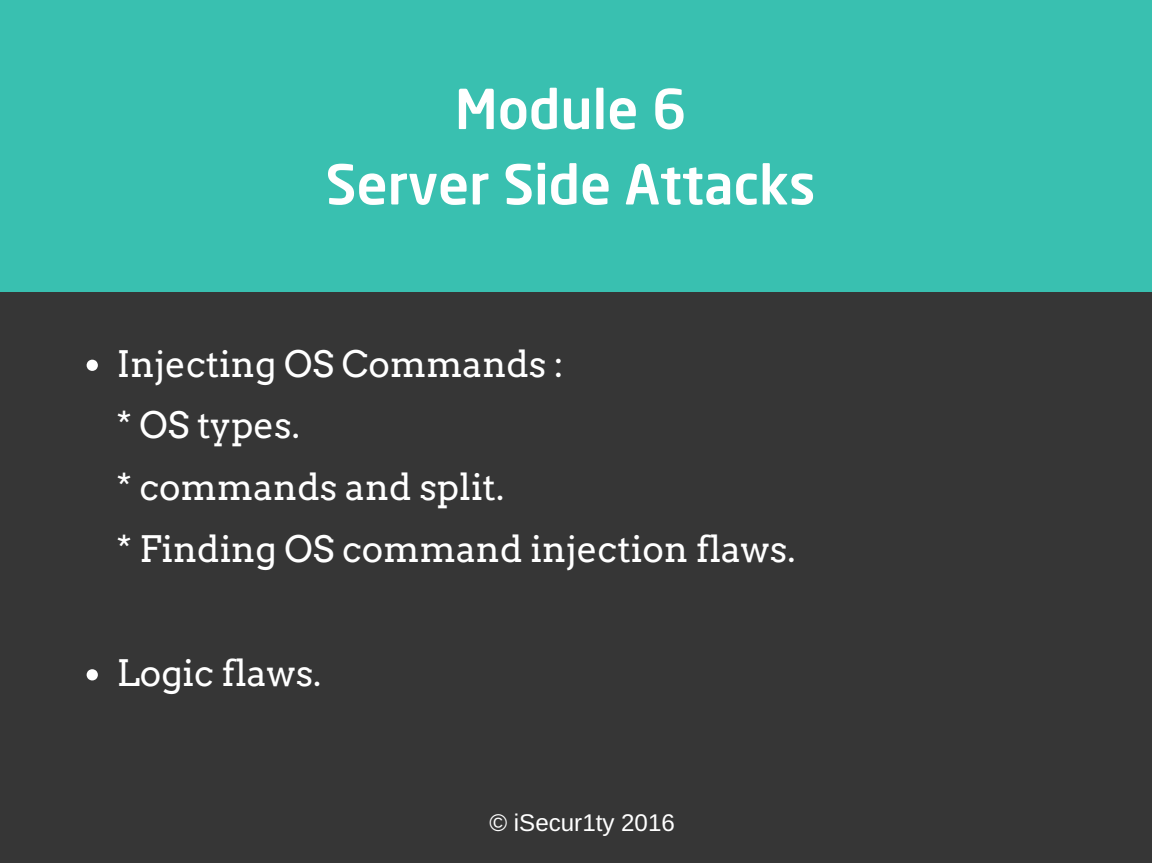
<style>
.page{position:relative;width:1152px;height:863px;background:#fff}
.page>*{position:absolute;margin:0;border:0;box-sizing:border-box;transform-origin:0 0}
.t1{font:500 54.3px/75.3px "Neo Sans W23";color:#fff;text-align:center}
.t2{font:36.3px/61.8px "Arvo";color:#fff}
.t3{font:24.15px "Arimo";color:#fff}
</style>
<div class="page">
<div style="left:0;top:0;width:1152px;height:862px;background:#363636"></div>
<svg style="left:87px;top:359px;width:11px;height:12px"></svg>
<svg style="left:87px;top:669px;width:11px;height:11px"></svg>
<div style="left:0;top:0;width:1152px;height:292px;background:#39c0b0"></div>
<h1 class="t1" style="left:326px;top:70px;width:491px">Module 6<br>Server Side Attacks</h1>
<p class="t2" style="left:117px;top:332px;width:680px">Injecting OS Commands :<br>* OS types.<br>* commands and split.<br>* Finding OS command injection flaws.</p>
<p class="t2" style="left:117px;top:642px;width:206px">Logic flaws.</p>
<p class="t3" style="left:489px;top:809px;width:187px">© iSecur1ty 2016</p>
</div>
